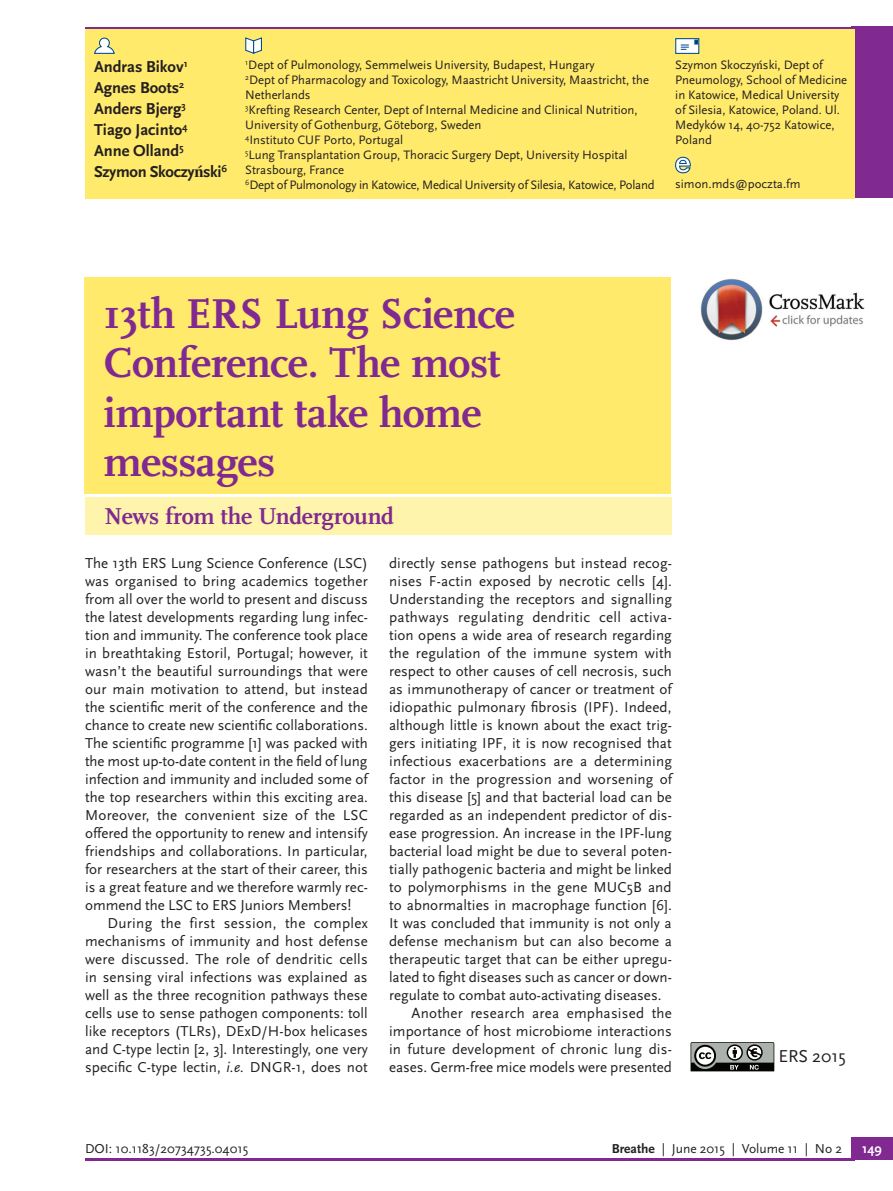
<style>
.page{position:relative;width:893px;height:1191px;background:#fff}
.page>*{position:absolute;margin:0;border:0;box-sizing:border-box;transform-origin:0 0}
.CAT{font:700 43.5px/49.5px "Scala";letter-spacing:-.015em;color:#802990}
.CATs{font:700 24px "Scala";letter-spacing:-.02em;color:#802990}
.MNT-12{font:18px "Scala Sans";color:#231f20}
.COT{font:700 16.5px "Scala Sans";color:#231f20}
.COT-2{font:700 16.5px "Scala Sans";letter-spacing:-.02em;color:#231f20}
.T{font:15px/18px "Scala Sans";color:#231f20;text-align:justify}
.T1{font:15px/18px "Scala Sans";color:#231f20;text-align:justify}
.t1{font:13.5px "Scala Sans";color:#231f20}
.Folio{font:700 13.5px "Scala Sans";color:#fff}
.COT1{font:12.75px/15px "Scala Sans";color:#231f20}
.COT1-2{font:12.75px "Scala Sans";letter-spacing:-.02em;color:#231f20}
.s1{font-family:"STIX General"}
.s2{font-style:italic}
.s3{font-weight:700}
</style>
<div class="page">
<hr style="left:85px;top:1157px;width:770px;height:3px;background:#802990">
<div style="left:851px;top:1137px;width:42px;height:23px;background:#802990"></div>
<hr style="left:85px;top:27px;width:770px;height:2px;background:#802990">
<svg style="left:691px;top:1042px;width:83px;height:29px;background:#747774"></svg>
<div style="left:851px;top:27px;width:42px;height:171px;background:#802990"></div>
<div style="left:85px;top:29px;width:770px;height:169px;background:#ffea6b"></div>
<div style="left:84px;top:277px;width:587px;height:217px;background:#ffea6b"></div>
<svg style="left:245px;top:37px;width:17px;height:17px"></svg>
<svg style="left:94px;top:38px;width:21px;height:16px"></svg>
<div style="left:676px;top:39px;width:23px;height:14px;background:#fff"></div>
<div style="left:675px;top:38px;width:24px;height:16px;border:1px solid #01498e"></div>
<svg style="left:681px;top:40px;width:17px;height:10px"></svg>
<svg style="left:675px;top:157px;width:16px;height:16px"></svg>
<div style="left:85px;top:498px;width:587px;height:37px;background:#fff4ac"></div>
<img style="left:700px;top:279px;width:165px;height:62px">
<p class="COT" style="left:94px;top:57px;width:95px">Andras Bikov<sup>1</sup></p>
<p class="COT" style="left:94px;top:78px;width:92px">Agnes Boots<sup>2</sup></p>
<p class="COT" style="left:94px;top:99px;width:93px">Anders Bjerg<sup>3</sup></p>
<p class="COT" style="left:94px;top:120px;width:95px">Tiago Jacinto<sup>4</sup></p>
<p class="COT" style="left:94px;top:141px;width:91px">Anne Olland<sup>5</sup></p>
<p class="COT-2" style="left:94px;top:162px;width:134px">Szymon Skoczy<span class="s1">ń</span>ski<sup>6</sup></p>
<p class="COT1" style="left:245px;top:58px;width:351px"><sup>1</sup>Dept of Pulmonology, Semmelweis University, Budapest, Hungary</p>
<p class="COT1" style="left:245px;top:73px;width:405px"><sup>2</sup>Dept of Pharmacology and Toxicology, Maastricht University, Maastricht, the<br>Netherlands</p>
<p class="COT1" style="left:245px;top:103px;width:394px"><sup>3</sup>Krefting Research Center, Dept of Internal Medicine and Clinical Nutrition,<br>University of Gothenburg, Göteborg, Sweden</p>
<p class="COT1" style="left:245px;top:133px;width:159px"><sup>4</sup>Instituto CUF Porto, Portugal</p>
<p class="COT1" style="left:245px;top:148px;width:384px"><sup>5</sup>Lung Transplantation Group, Thoracic Surgery Dept, University Hospital<br>Strasbourg, France</p>
<p class="COT1-2" style="left:245px;top:178px;width:411px"><sup>6</sup>Dept of Pulmonology in Katowice, Medical University of Silesia, Katowice, Poland</p>
<p class="COT1" style="left:675px;top:58px;width:174px">Szymon Skoczy<span class="s1">ń</span>ski, Dept of<br>Pneumology, School of Medicine in Katowice, Medical University of Silesia, Katowice, Poland. Ul.<br>Medyków 14, 40-752 Katowice,<br>Poland</p>
<p class="COT1" style="left:675px;top:177px;width:127px">simon.mds@poczta.fm</p>
<p class="CAT" style="left:104px;top:289px;width:413px">13th ERS Lung Science<br>Conference. The most important take home messages</p>
<p class="CATs" style="left:105px;top:503px;width:291px">News from the Underground</p>
<p class="T1" style="left:85px;top:554px;width:284px">The 13th ERS Lung Science Conference (LSC) was organised to bring academics together from all over the world to present and discuss the latest developments regarding lung infec&shy;tion and immunity. The conference took place in breathtaking Estoril, Portugal; however, it wasn’t the beautiful surroundings that were our main motivation to attend, but instead the scientific merit of the conference and the chance to create new scientific collaborations.<br>The scientific programme [1] was packed with the most up-to-date content in the field of lung infection and immunity and included some of the top researchers within this exciting area.<br>Moreover, the convenient size of the LSC offered the opportunity to renew and intensify friendships and collaborations. In particular, for researchers at the start of their career, this is a great feature and we therefore warmly rec&shy;ommend the LSC to ERS Juniors Members!</p>
<p class="T" style="left:85px;top:914px;width:284px;text-indent:22px">During the first session, the complex mechanisms of immunity and host defense were discussed. The role of dendritic cells in sensing viral infections was explained as well as the three recognition pathways these cells use to sense pathogen components: toll like receptors (TLRs), DExD/H-box helicases and C-type lectin [2, 3]. Interestingly, one very specific C-type lectin, <span class="s2">i.e.</span> DNGR-1, does not</p>
<p class="T" style="left:389px;top:554px;width:284px">directly sense pathogens but instead recog&shy;nises F-actin exposed by necrotic cells [4].<br>Understanding the receptors and signalling pathways regulating dendritic cell activa&shy;tion opens a wide area of research regarding the regulation of the immune system with respect to other causes of cell necrosis, such as immunotherapy of cancer or treatment of idiopathic pulmonary fibrosis (IPF). Indeed, although little is known about the exact trig&shy;gers initiating IPF, it is now recognised that infectious exacerbations are a determining factor in the progression and worsening of this disease [5] and that bacterial load can be regarded as an independent predictor of dis&shy;ease progression. An increase in the IPF-lung bacterial load might be due to several poten&shy;tially pathogenic bacteria and might be linked to polymorphisms in the gene MUC5B and to abnormalties in macrophage function [6].<br>It was concluded that immunity is not only a defense mechanism but can also become a therapeutic target that can be either upregu&shy;lated to fight diseases such as cancer or down&shy;regulate to combat auto-activating diseases.</p>
<p class="T" style="left:389px;top:1004px;width:284px;text-indent:22px">Another research area emphasised the importance of host microbiome interactions in future development of chronic lung dis&shy;eases. Germ-free mice models were presented</p>
<p class="MNT-12" style="left:778px;top:1046px;width:69px">ERS 2015</p>
<p class="t1" style="left:85px;top:1141px;width:165px">DOI: 10.1183/20734735.04015</p>
<p class="t1" style="left:612px;top:1141px;width:232px"><span class="s3">Breathe</span> | June 2015 | Volume 11 | No 2</p>
<p class="Folio" style="left:862px;top:1141px;width:21px">149</p>
</div>
